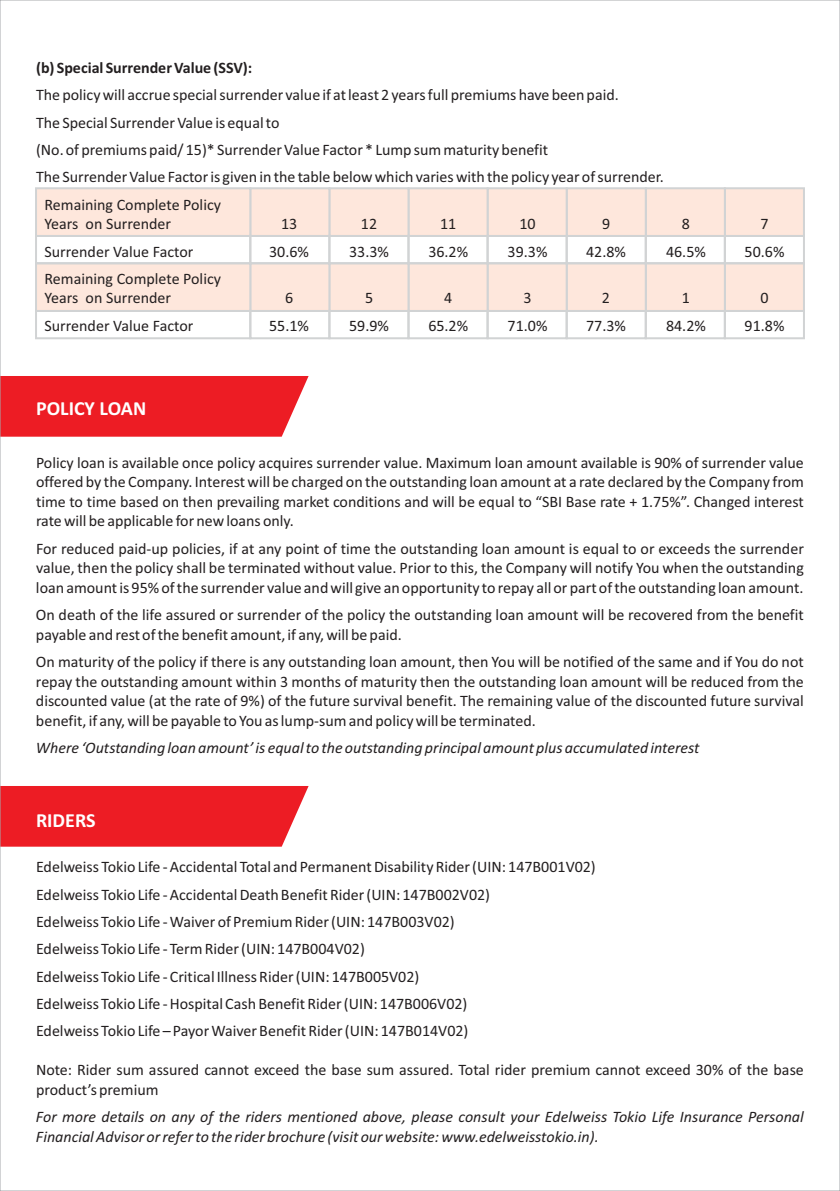
<style>
.page{position:relative;width:840px;height:1191px;background:#fff}
.page>*{position:absolute;margin:0;border:0;box-sizing:border-box;transform-origin:0 0}
.t1{font:700 20px "Calibri";color:#fff}
.t2{font:16px/19.6px "Calibri";color:#231f20}
.t3{font:italic 16px/19.6px "Calibri";color:#231f20}
.t4{font:700 16px "Calibri";color:#231f20}
</style>
<div class="page">
<div style="left:35px;top:261px;width:770px;height:52px;background:#fee7dc"></div>
<svg style="left:35px;top:187px;width:770px;height:51px"></svg>
<div style="left:723px;top:235px;width:81px;height:29px;border:2px solid #d1d3d4"></div>
<div style="left:644px;top:235px;width:81px;height:29px;border:2px solid #d1d3d4"></div>
<div style="left:565px;top:235px;width:81px;height:29px;border:2px solid #d1d3d4"></div>
<div style="left:486px;top:235px;width:81px;height:29px;border:2px solid #d1d3d4"></div>
<div style="left:407px;top:235px;width:81px;height:29px;border:2px solid #d1d3d4"></div>
<div style="left:328px;top:235px;width:81px;height:29px;border:2px solid #d1d3d4"></div>
<div style="left:249px;top:235px;width:81px;height:29px;border:2px solid #d1d3d4"></div>
<div style="left:35px;top:235px;width:216px;height:29px;border:2px solid #d1d3d4"></div>
<div style="left:723px;top:310px;width:81px;height:29px;border:2px solid #d1d3d4"></div>
<div style="left:644px;top:310px;width:81px;height:29px;border:2px solid #d1d3d4"></div>
<div style="left:565px;top:310px;width:81px;height:29px;border:2px solid #d1d3d4"></div>
<div style="left:486px;top:310px;width:81px;height:29px;border:2px solid #d1d3d4"></div>
<div style="left:407px;top:310px;width:81px;height:29px;border:2px solid #d1d3d4"></div>
<div style="left:328px;top:310px;width:81px;height:29px;border:2px solid #d1d3d4"></div>
<div style="left:249px;top:310px;width:81px;height:29px;border:2px solid #d1d3d4"></div>
<div style="left:35px;top:310px;width:216px;height:29px;border:2px solid #d1d3d4"></div>
<div style="left:2px;top:786px;width:306px;height:60px;background:#ed1c24"></div>
<div style="left:2px;top:376px;width:306px;height:61px;background:#ed1c24"></div>
<p class="t4" style="left:36px;top:61px;width:218px">(b) Special Surrender Value (SSV):</p>
<p class="t2" style="left:36px;top:86px;width:584px">The policy will accrue special surrender value if at least 2 years full premiums have been paid.</p>
<p class="t2" style="left:36px;top:114px;width:245px">The Special Surrender Value is equal to</p>
<p class="t2" style="left:36px;top:141px;width:513px">(No. of premiums paid/ 15)* Surrender Value Factor * Lump sum maturity benefit</p>
<p class="t2" style="left:36px;top:168px;width:629px">The Surrender Value Factor is given in the table below which varies with the policy year of surrender.</p>
<p class="t2" style="left:44px;top:196px;width:178px">Remaining Complete Policy</p>
<p class="t2" style="left:44px;top:215px;width:128px">Years on Surrender</p>
<p class="t2" style="left:281px;top:215px;width:18px">13</p>
<p class="t2" style="left:361px;top:215px;width:18px">12</p>
<p class="t2" style="left:440px;top:215px;width:18px">11</p>
<p class="t2" style="left:519px;top:215px;width:18px">10</p>
<p class="t2" style="left:601px;top:215px;width:10px">9</p>
<p class="t2" style="left:681px;top:215px;width:10px">8</p>
<p class="t2" style="left:760px;top:215px;width:10px">7</p>
<p class="t2" style="left:44px;top:243px;width:150px">Surrender Value Factor</p>
<p class="t2" style="left:269px;top:243px;width:41px">30.6%</p>
<p class="t2" style="left:349px;top:243px;width:41px">33.3%</p>
<p class="t2" style="left:428px;top:243px;width:41px">36.2%</p>
<p class="t2" style="left:507px;top:243px;width:41px">39.3%</p>
<p class="t2" style="left:585px;top:243px;width:41px">42.8%</p>
<p class="t2" style="left:665px;top:243px;width:41px">46.5%</p>
<p class="t2" style="left:744px;top:243px;width:41px">50.6%</p>
<p class="t2" style="left:44px;top:270px;width:178px">Remaining Complete Policy<br>Years on Surrender</p>
<p class="t2" style="left:285px;top:290px;width:10px">6</p>
<p class="t2" style="left:365px;top:290px;width:10px">5</p>
<p class="t2" style="left:444px;top:290px;width:10px">4</p>
<p class="t2" style="left:523px;top:290px;width:10px">3</p>
<p class="t2" style="left:601px;top:290px;width:10px">2</p>
<p class="t2" style="left:681px;top:290px;width:10px">1</p>
<p class="t2" style="left:760px;top:290px;width:10px">0</p>
<p class="t2" style="left:44px;top:317px;width:150px">Surrender Value Factor</p>
<p class="t2" style="left:269px;top:317px;width:41px">55.1%</p>
<p class="t2" style="left:349px;top:317px;width:41px">59.9%</p>
<p class="t2" style="left:428px;top:317px;width:41px">65.2%</p>
<p class="t2" style="left:507px;top:317px;width:41px">71.0%</p>
<p class="t2" style="left:585px;top:317px;width:41px">77.3%</p>
<p class="t2" style="left:665px;top:317px;width:41px">84.2%</p>
<p class="t2" style="left:744px;top:317px;width:41px">91.8%</p>
<p class="t1" style="left:36px;top:399px;width:112px">POLICY LOAN</p>
<p class="t2" style="left:36px;top:454px;width:769px;text-align:justify">Policy loan is available once policy acquires surrender value. Maximum loan amount available is 90% of surrender value offered by the Company. Interest will be charged on the outstanding loan amount at a rate declared by the Company from time to time based on then prevailing market conditions and will be equal to “SBI Base rate + 1.75%”. Changed interest rate will be applicable for new loans only.</p>
<p class="t2" style="left:36px;top:540px;width:769px;text-align:justify">For reduced paid-up policies, if at any point of time the outstanding loan amount is equal to or exceeds the surrender value, then the policy shall be terminated without value. Prior to this, the Company will notify You when the outstanding loan amount is 95% of the surrender value and will give an opportunity to repay all or part of the outstanding loan amount.</p>
<p class="t2" style="left:36px;top:606px;width:769px">On death of the life assured or surrender of the policy the outstanding loan amount will be recovered from the benefit payable and rest of the benefit amount, if any, will be paid.</p>
<p class="t2" style="left:36px;top:653px;width:769px;text-align:justify">On maturity of the policy if there is any outstanding loan amount, then You will be notified of the same and if You do not repay the outstanding amount within 3 months of maturity then the outstanding loan amount will be reduced from the discounted value (at the rate of 9%) of the future survival benefit. The remaining value of the discounted future survival benefit, if any, will be payable to You as lump-sum and policy will be terminated.</p>
<p class="t3" style="left:36px;top:739px;width:664px">Where ‘Outstanding loan amount’ is equal to the outstanding principal amount plus accumulated interest</p>
<p class="t1" style="left:36px;top:811px;width:61px">RIDERS</p>
<p class="t2" style="left:36px;top:854px;width:561px;line-height:27.4px">Edelweiss Tokio Life - Accidental Total and Permanent Disability Rider (UIN: 147B001V02)<br>Edelweiss Tokio Life - Accidental Death Benefit Rider (UIN: 147B002V02)<br>Edelweiss Tokio Life - Waiver of Premium Rider (UIN: 147B003V02)<br>Edelweiss Tokio Life - Term Rider (UIN: 147B004V02)<br>Edelweiss Tokio Life - Critical Illness Rider (UIN: 147B005V02)<br>Edelweiss Tokio Life - Hospital Cash Benefit Rider (UIN: 147B006V02)<br>Edelweiss Tokio Life – Payor Waiver Benefit Rider (UIN: 147B014V02)</p>
<p class="t2" style="left:36px;top:1061px;width:769px">Note: Rider sum assured cannot exceed the base sum assured. Total rider premium cannot exceed 30% of the base product’s premium</p>
<p class="t3" style="left:36px;top:1108px;width:769px">For more details on any of the riders mentioned above, please consult your Edelweiss Tokio Life Insurance Personal<br>Financial Advisor or refer to the rider brochure (visit our website: www.edelweisstokio.in).</p>
</div>
